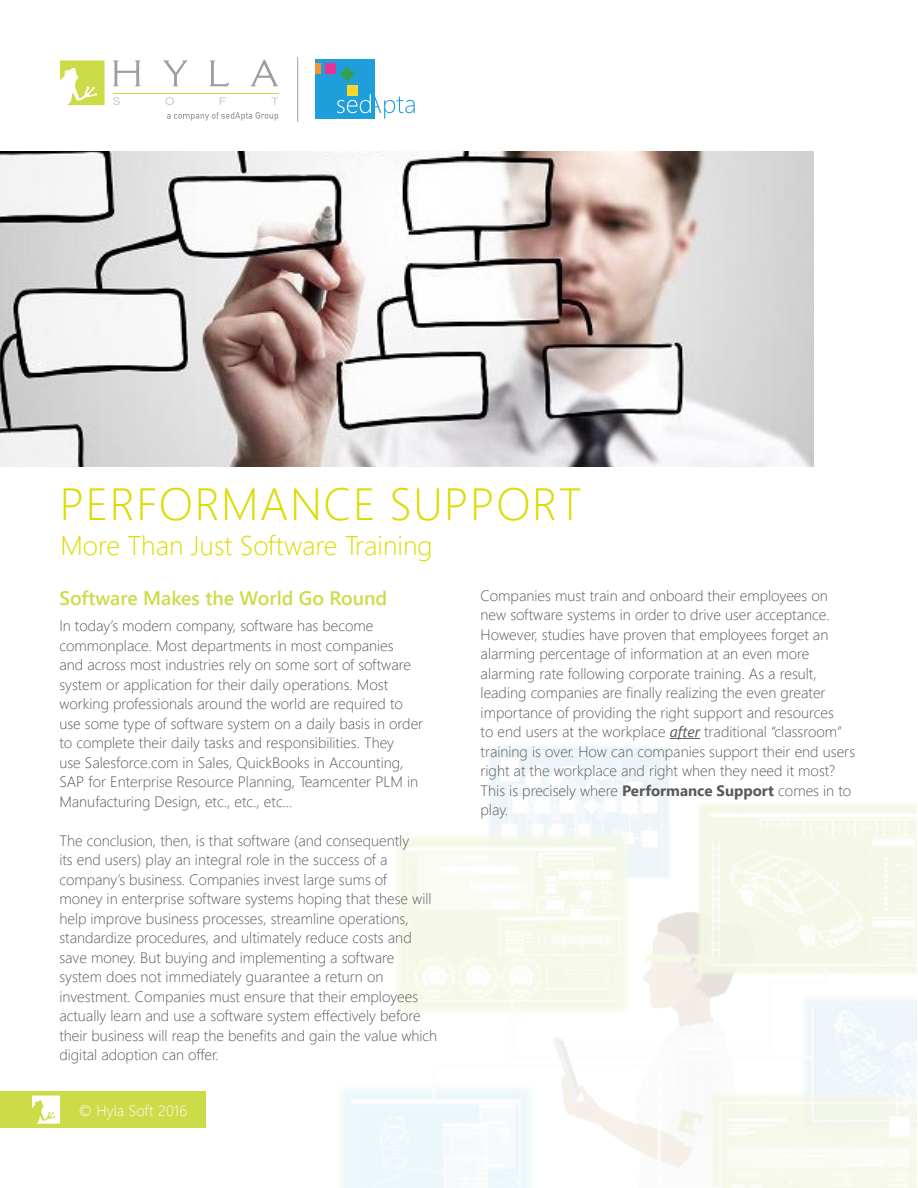
<style>
.page{position:relative;width:918px;height:1188px;background:#fff}
.page>*{position:absolute;margin:0;border:0;box-sizing:border-box;transform-origin:0 0}
.Headline_1{font:300 45px "Segoe UI";letter-spacing:.035em;color:#dbdc00}
.Headline_1-2{font:300 27px "Segoe UI";color:#dbdc00}
.Subhead_1{font:600 19.5px "Segoe UI";color:#cbdc48}
.Body_Copy{font:300 15px/19.5px "Segoe UI";color:#57585a}
.t1{font:300 15px "Segoe UI";letter-spacing:.01em;color:#fff}
.s1{font-weight:400;font-style:italic}
.s2{font-weight:700}
</style>
<div class="page">
<div style="left:0;top:1091px;width:205px;height:37px;background:#cbdc48"></div>
<svg style="left:32px;top:1096px;width:28px;height:28px"></svg>
<div style="left:316px;top:60px;width:59px;height:59px;background:#1f9fda"></div>
<div style="left:316px;top:63px;width:5px;height:11px;background:#f19630"></div>
<div style="left:325px;top:63px;width:11px;height:11px;background:#e83395"></div>
<svg style="left:340px;top:67px;width:15px;height:15px"></svg>
<div style="left:347px;top:86px;width:11px;height:10px;background:#f8d92b"></div>
<svg style="left:337px;top:94px;width:78px;height:25px"></svg>
<svg style="left:60px;top:60px;width:45px;height:45px"></svg>
<svg style="left:113px;top:97px;width:7px;height:8px"></svg>
<svg style="left:166px;top:97px;width:8px;height:8px"></svg>
<svg style="left:220px;top:97px;width:6px;height:8px"></svg>
<svg style="left:271px;top:97px;width:7px;height:8px"></svg>
<svg style="left:113px;top:60px;width:28px;height:26px"></svg>
<svg style="left:163px;top:60px;width:25px;height:26px"></svg>
<svg style="left:210px;top:60px;width:19px;height:26px"></svg>
<svg style="left:251px;top:60px;width:27px;height:26px"></svg>
<hr style="left:113px;top:93px;width:165px;height:1px;background:#cbdc48">
<svg style="left:167px;top:112px;width:111px;height:9px"></svg>
<hr style="left:297px;top:57px;width:1px;height:65px;background:#9c9fa1">
<img style="left:0;top:151px;width:813px;height:316px">
<img style="left:341px;top:737px;width:576px;height:451px">
<hr style="left:670px;top:738px;width:30px;height:1px;background:#57585a">
<p class="Headline_1" style="left:60px;top:468px;width:524px">PERFORMANCE SUPPORT</p>
<p class="Headline_1-2" style="left:60px;top:523px;width:374px">More Than Just Software Training</p>
<p class="Subhead_1" style="left:59px;top:582px;width:329px">Software Makes the World Go Round</p>
<p class="Body_Copy" style="left:59px;top:615px;width:365px">In today’s modern company, software has become commonplace. Most departments in most companies<br>and across most industries rely on some sort of software system or application for their daily operations. Most working professionals around the world are required to use some type of software system on a daily basis in order to complete their daily tasks and responsibilities. They<br>use Salesforce.com in Sales, QuickBooks in Accounting, SAP for Enterprise Resource Planning, Teamcenter PLM in Manufacturing Design, etc., etc., etc…</p>
<p class="Body_Copy" style="left:59px;top:830px;width:379px">The conclusion, then, is that software (and consequently<br>its end users) play an integral role in the success of a company’s business. Companies invest large sums of<br>money in enterprise software systems hoping that these will help improve business processes, streamline operations, standardize procedures, and ultimately reduce costs and save money. But buying and implementing a software system does not immediately guarantee a return on investment. Companies must ensure that their employees actually learn and use a software system effectively before their business will reap the benefits and gain the value which digital adoption can offer.</p>
<p class="Body_Copy" style="left:481px;top:585px;width:376px">Companies must train and onboard their employees on new software systems in order to drive user acceptance.<br>However, studies have proven that employees forget an alarming percentage of information at an even more alarming rate following corporate training. As a result, leading companies are finally realizing the even greater importance of providing the right support and resources<br>to end users at the workplace <span class="s1">after</span> traditional “classroom” training is over. How can companies support their end users right at the workplace and right when they need it most?<br>This is precisely where <span class="s2">Performance Support</span> comes in to play.</p>
<p class="t1" style="left:79px;top:1098px;width:110px">© Hyla Soft 2016</p>
</div>
